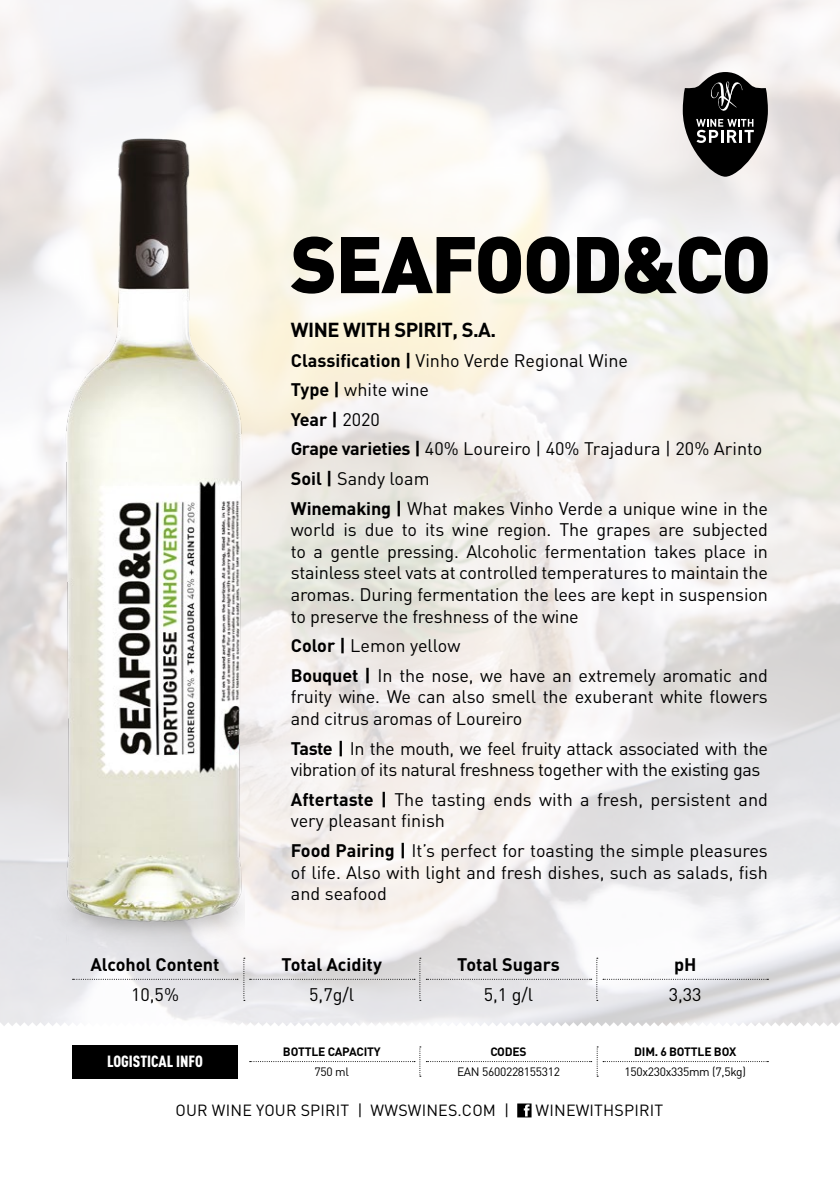
<style>
.page{position:relative;width:840px;height:1191px;background:#fff}
.page>*{position:absolute;margin:0;border:0;box-sizing:border-box;transform-origin:0 0}
.t1{font:700 20px "DIN Pro";letter-spacing:-.025em;color:#000}
.t2{font:18px/21.6px "DIN Pro";letter-spacing:-.01em;color:#000}
.t3{font:700 18px "DIN Pro";color:#000}
.t4{font:16px "DIN Pro";letter-spacing:.01em;color:#000}
.t5{font:900 16px "DIN Cond";color:#fff}
.t6{font:12px "DIN Pro";letter-spacing:-.025em;color:#000}
.t7{font:700 12px "DIN Pro";letter-spacing:-.015em;color:#000}
.s1{font-weight:700}
</style>
<div class="page">
<img style="left:0;top:0;width:839px;height:1022px">
<svg style="left:0;top:1022px;width:839px;height:96px"></svg>
<svg style="left:517px;top:1103px;width:14px;height:14px"></svg>
<svg style="left:682px;top:72px;width:85px;height:105px;background:#535251"></svg>
<svg style="left:72px;top:957px;width:348px;height:44px"></svg>
<svg style="left:426px;top:957px;width:342px;height:44px"></svg>
<div style="left:72px;top:1045px;width:166px;height:33px;background:#000"></div>
<svg style="left:249px;top:1046px;width:171px;height:30px"></svg>
<svg style="left:426px;top:1046px;width:342px;height:30px"></svg>
<img style="left:0;top:18px;width:244px;height:982px">
<svg style="left:291px;top:236px;width:42px;height:58px;background:#62615c"></svg>
<svg style="left:341px;top:236px;width:228px;height:58px"></svg>
<svg style="left:576px;top:236px;width:191px;height:58px"></svg>
<p class="t1" style="left:291px;top:316px;width:207px">WINE WITH SPIRIT, S.A.</p>
<p class="t2" style="left:291px;top:344px;width:478px;line-height:29.6px"><span class="s1">Classification |</span> Vinho Verde Regional Wine<br><span class="s1">Type |</span> white wine<br><span class="s1">Year |</span> 2020<br><span class="s1">Grape varieties |</span> 40% Loureiro | 40% Trajadura | 20% Arinto <span class="s1">Soil |</span> Sandy loam<br><span class="s1">Winemaking |</span> What makes Vinho Verde a unique wine in the</p>
<p class="t2" style="left:291px;top:518px;width:478px;text-align:justify">world is due to its wine region. The grapes are subjected to a gentle pressing. Alcoholic fermentation takes place in stainless steel vats at controlled temperatures to maintain the aromas. During fermentation the lees are kept in suspension to preserve the freshness of the wine</p>
<p class="t2" style="left:291px;top:630px;width:478px;line-height:29.6px"><span class="s1">Color |</span> Lemon yellow<br><span class="s1">Bouquet |</span> In the nose, we have an extremely aromatic and</p>
<p class="t2" style="left:291px;top:685px;width:478px">fruity wine. We can also smell the exuberant white flowers and citrus aromas of Loureiro</p>
<p class="t2" style="left:291px;top:736px;width:478px"><span class="s1">Taste |</span> In the mouth, we feel fruity attack associated with the vibration of its natural freshness together with the existing gas</p>
<p class="t2" style="left:291px;top:787px;width:478px"><span class="s1">Aftertaste |</span> The tasting ends with a fresh, persistent and very pleasant finish</p>
<p class="t2" style="left:291px;top:839px;width:478px;text-align:justify"><span class="s1">Food Pairing |</span> It’s perfect for toasting the simple pleasures of life. Also with light and fresh dishes, such as salads, fish and seafood</p>
<p class="t3" style="left:90px;top:952px;width:131px">Alcohol Content</p>
<p class="t3" style="left:281px;top:952px;width:102px">Total Acidity</p>
<p class="t3" style="left:457px;top:952px;width:104px">Total Sugars</p>
<p class="t3" style="left:673px;top:952px;width:24px">pH</p>
<p class="t2" style="left:131px;top:982px;width:49px">10,5%</p>
<p class="t2" style="left:309px;top:982px;width:47px">5,7g/l</p>
<p class="t2" style="left:483px;top:982px;width:51px">5,1 g/l</p>
<p class="t2" style="left:668px;top:982px;width:34px">3,33</p>
<p class="t5" style="left:107px;top:1051px;width:97px">LOGISTICAL INFO</p>
<p class="t7" style="left:283px;top:1043px;width:99px">BOTTLE CAPACITY</p>
<p class="t7" style="left:490px;top:1043px;width:38px">CODES</p>
<p class="t7" style="left:633px;top:1043px;width:104px">DIM. 6 BOTTLE BOX</p>
<p class="t6" style="left:314px;top:1063px;width:36px">750 ml</p>
<p class="t6" style="left:457px;top:1063px;width:104px">EAN 5600228155312</p>
<p class="t6" style="left:624px;top:1063px;width:123px">150x230x335mm (7,5kg)</p>
<p class="t4" style="left:175px;top:1099px;width:335px">OUR WINE YOUR SPIRIT | WWSWINES.COM |</p>
<p class="t4" style="left:535px;top:1099px;width:129px">WINEWITHSPIRIT</p>
</div>
